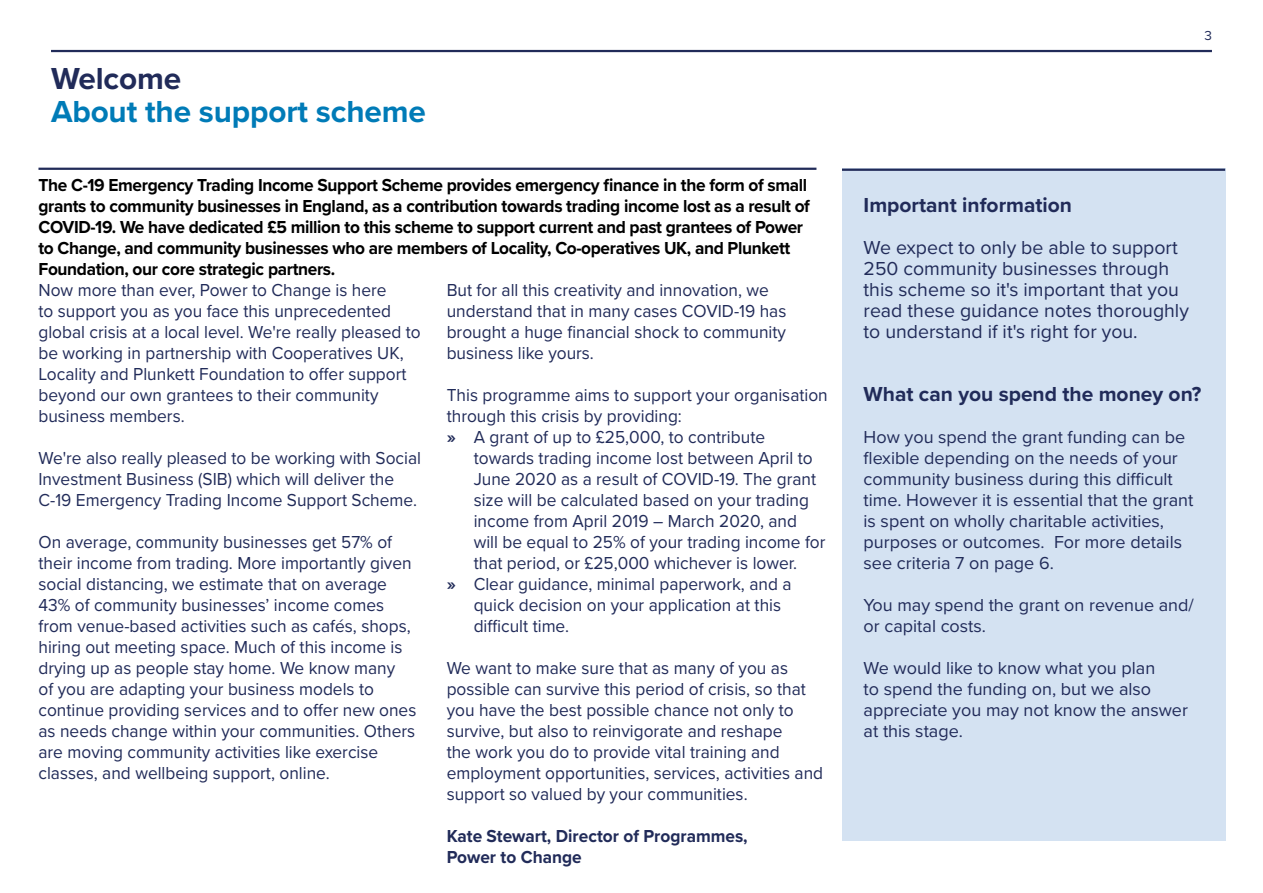
<style>
.page{position:relative;width:1263px;height:893px;background:#fff}
.page>*{position:absolute;margin:0;border:0;box-sizing:border-box;transform-origin:0 0}
.t1{font:700 31.5px "Proxima Nova";letter-spacing:-.005em;color:#007bb7}
.t2{font:700 31.5px "Proxima Nova";letter-spacing:-.005em;color:#212b59}
.t3{font:700 21px "Proxima Nova";color:#212b59}
.t4{font:19.5px/21px "Proxima Nova";color:#212b59}
.t5{font:18px/21px "Proxima Nova";color:#212b59;scale:.96 1}
.t6{font:18px/21px "Proxima Nova";color:#212b59}
.t7{font:700 18px/21px "Proxima Nova";letter-spacing:-.02em;color:#000;scale:.96 1}
.t8{font:700 18px/21px "Proxima Nova";color:#212b59;scale:.96 1}
.t9{font:13.5px "Proxima Nova";color:#212b59}
.s1{font-weight:700}
</style>
<div class="page">
<hr style="left:51px;top:50px;width:1161px;height:2px;background:#212b59">
<hr style="left:38px;top:168px;width:778px;height:2px;background:#212b59">
<div style="left:842px;top:169px;width:383px;height:672px;background:#d4e2f2"></div>
<hr style="left:842px;top:169px;width:383px;height:2px;background:#212b59">
<h1 class="t2" style="left:51px;top:55px;width:132px">Welcome</h1>
<h1 class="t1" style="left:51px;top:88px;width:376px">About the support scheme</h1>
<p class="t7" style="left:38px;top:174px;width:805px">The C-19 Emergency Trading Income Support Scheme provides emergency finance in the form of small grants to community businesses in England, as a contribution towards trading income lost as a result of COVID-19. We have dedicated £5 million to this scheme to support current and past grantees of Power to Change, and community businesses who are members of Locality, Co-operatives UK, and Plunkett Foundation, our core strategic partners.</p>
<p class="t5" style="left:38px;top:279px;width:400px">Now more than ever, Power to Change is here<br>to support you as you face this unprecedented global crisis at a local level. We're really pleased to be working in partnership with Cooperatives UK, Locality and Plunkett Foundation to offer support beyond our own grantees to their community business members.</p>
<p class="t5" style="left:38px;top:447px;width:400px">We're also really pleased to be working with Social<br>Investment Business (SIB) which will deliver the<br>C-19 Emergency Trading Income Support Scheme.</p>
<p class="t5" style="left:38px;top:531px;width:395px">On average, community businesses get 57% of their income from trading. More importantly given social distancing, we estimate that on average 43% of community businesses’ income comes from venue-based activities such as cafés, shops, hiring out meeting space. Much of this income is drying up as people stay home. We know many<br>of you are adapting your business models to continue providing services and to offer new ones as needs change within your communities. Others are moving community activities like exercise classes, and wellbeing support, online.</p>
<p class="t5" style="left:447px;top:279px;width:355px">But for all this creativity and innovation, we understand that in many cases COVID-19 has brought a huge financial shock to community business like yours.</p>
<p class="t5" style="left:447px;top:384px;width:398px">This programme aims to support your organisation through this crisis by providing:<br><span class="s1">»</span> A grant of up to £25,000, to contribute</p>
<p class="t5" style="left:474px;top:447px;width:355px">towards trading income lost between April to</p>
<p class="t5" style="left:474px;top:468px;width:358px">June 2020 as a result of COVID-19. The grant</p>
<p class="t5" style="left:474px;top:489px;width:351px">size will be calculated based on your trading</p>
<p class="t5" style="left:474px;top:510px;width:338px">income from April 2019 – March 2020, and</p>
<p class="t5" style="left:474px;top:531px;width:368px">will be equal to 25% of your trading income for</p>
<p class="t5" style="left:474px;top:552px;width:338px">that period, or £25,000 whichever is lower.</p>
<p class="t5" style="left:447px;top:573px;width:361px"><span class="s1">»</span> Clear guidance, minimal paperwork, and a</p>
<p class="t5" style="left:474px;top:594px;width:322px">quick decision on your application at this</p>
<p class="t5" style="left:474px;top:615px;width:101px">difficult time.</p>
<p class="t5" style="left:447px;top:657px;width:394px">We want to make sure that as many of you as possible can survive this period of crisis, so that you have the best possible chance not only to survive, but also to reinvigorate and reshape<br>the work you do to provide vital training and employment opportunities, services, activities and support so valued by your communities.</p>
<p class="t8" style="left:447px;top:825px;width:315px">Kate Stewart, Director of Programmes,<br>Power to Change</p>
<p class="t9" style="left:1204px;top:26px;width:9px">3</p>
<p class="t3" style="left:863px;top:189px;width:210px">Important information</p>
<p class="t4" style="left:863px;top:236px;width:327px">We expect to only be able to support 250 community businesses through this scheme so it's important that you read these guidance notes thoroughly to understand if it's right for you.</p>
<p class="t3" style="left:863px;top:378px;width:339px">What can you spend the money on?</p>
<p class="t6" style="left:863px;top:426px;width:331px">How you spend the grant funding can be flexible depending on the needs of your community business during this difficult time. However it is essential that the grant is spent on wholly charitable activities, purposes or outcomes. For more details see criteria 7 on page 6.</p>
<p class="t6" style="left:863px;top:594px;width:332px">You may spend the grant on revenue and/ or capital costs.</p>
<p class="t6" style="left:863px;top:657px;width:326px">We would like to know what you plan<br>to spend the funding on, but we also appreciate you may not know the answer at this stage.</p>
</div>
